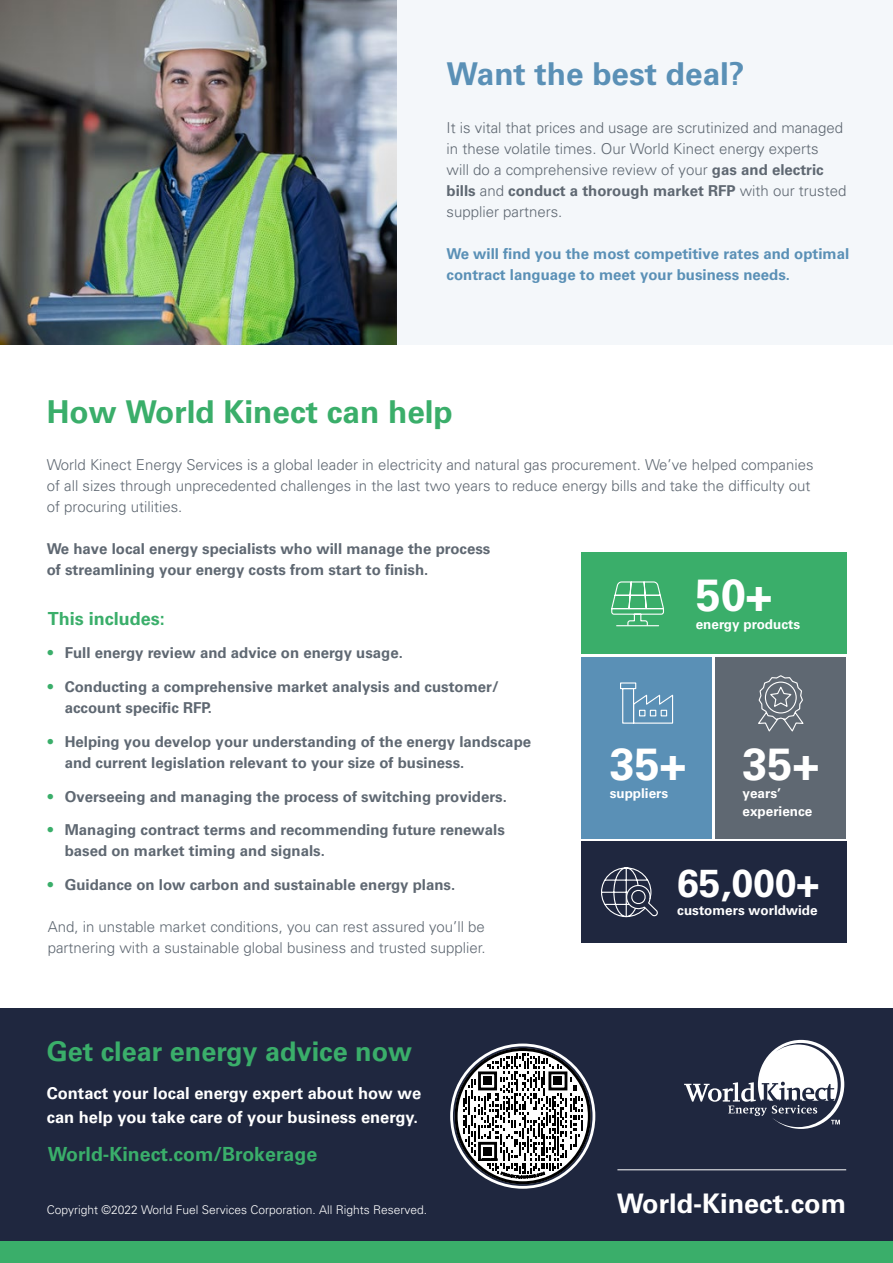
<style>
.page{position:relative;width:893px;height:1263px;background:#fff}
.page>*{position:absolute;margin:0;border:0;box-sizing:border-box;transform-origin:0 0}
.t1{font:45px "Univers LT 65 Bd";color:#fff}
.t2{font:39px "Univers LT 65 Bd";color:#fff}
.t3{font:31.5px "Univers LT 65 Bd";color:#3aae6a}
.t4{font:31.5px "Univers LT 65 Bd";color:#5a90b6}
.t5{font:27px "Univers LT 65 Bd";color:#3aae6a}
.t6{font:27px "Univers LT 65 Bd";color:#fff}
.t7{font:19.5px "Univers LT 65 Bd";color:#3aae6a}
.t8{font:18px "Univers LT 65 Bd";color:#3aae6a}
.t9{font:16.5px/24px "Univers LT 65 Bd";color:#fff}
.t10{font:15px/21px "Univers LT 65 Bd";color:#5f6872}
.t11{font:15px/21px "Univers LT 45 Lt";color:#5f6872}
.t12{font:15px/21px "Univers LT 65 Bd";color:#5a90b6}
.t13{font:13.5px/18px "Univers LT 65 Bd";color:#fff}
.t14{font:12px "Univers LT 45 Lt";color:#fff}
.s1{font-family:"Univers LT 65 Bd"}
.s2{font-family:"Univers LT 45 Lt"}
.s3{color:#3aae6a}
</style>
<div class="page">
<div style="left:0;top:0;width:893px;height:344px;background:#f4f7fa"></div>
<img style="left:0;top:0;width:397px;height:344px">
<div style="left:581px;top:841px;width:265px;height:102px;background:#1f273f"></div>
<svg style="left:601px;top:867px;width:57px;height:51px"></svg>
<div style="left:581px;top:657px;width:131px;height:181px;background:#5a90b6"></div>
<svg style="left:620px;top:682px;width:54px;height:42px"></svg>
<div style="left:715px;top:657px;width:131px;height:181px;background:#5f6872"></div>
<svg style="left:758px;top:675px;width:46px;height:57px"></svg>
<div style="left:581px;top:552px;width:265px;height:102px;background:#3aae6a"></div>
<svg style="left:611px;top:581px;width:53px;height:45px"></svg>
<hr style="left:617px;top:625px;width:42px;height:1px;background:#fff">
<div style="left:0;top:1008px;width:893px;height:234px;background:#1f273f"></div>
<hr style="left:617px;top:1169px;width:229px;height:1px;background:#fff">
<div style="left:0;top:1242px;width:893px;height:21px;background:#3aae6a"></div>
<svg style="left:684px;top:1040px;width:160px;height:89px"></svg>
<svg style="left:455px;top:1048px;width:136px;height:136px"></svg>
<div style="left:450px;top:1043px;width:145px;height:146px;border:3px solid #fff;border-radius:50%"></div>
<h3 class="t4" style="left:446px;top:55px;width:300px">Want the best deal?</h3>
<p class="t11" style="left:447px;top:117px;width:398px">It is vital that prices and usage are scrutinized and managed in these volatile times. Our World Kinect energy experts will do a comprehensive review of your <span class="s1">gas and electric</span></p>
<p class="t10" style="left:447px;top:180px;width:401px">bills <span class="s2">and</span> conduct a thorough market RFP <span class="s2">with our trusted</span></p>
<p class="t11" style="left:447px;top:201px;width:117px">supplier partners.</p>
<p class="t12" style="left:447px;top:244px;width:404px">We will find you the most competitive rates and optimal contract language to meet your business needs.</p>
<h3 class="t3" style="left:47px;top:393px;width:408px">How World Kinect can help</h3>
<p class="t11" style="left:47px;top:454px;width:768px">World Kinect Energy Services is a global leader in electricity and natural gas procurement. We’ve helped companies of all sizes through unprecedented challenges in the last two years to reduce energy bills and take the difficulty out of procuring utilities.</p>
<p class="t10" style="left:47px;top:538px;width:445px">We have local energy specialists who will manage the process of streamlining your energy costs from start to finish.</p>
<h1 class="t1" style="left:696px;top:569px;width:78px">50+</h1>
<p class="t8" style="left:48px;top:608px;width:119px">This includes:</p>
<p class="t13" style="left:696px;top:615px;width:106px">energy products</p>
<p class="t10" style="left:48px;top:643px;width:357px"><span class="s3">•</span> Full energy review and advice on energy usage.</p>
<p class="t10" style="left:65px;top:676px;width:435px;text-indent:-17px"><span class="s3">•</span> Conducting a comprehensive market analysis and customer/ account specific RFP.</p>
<p class="t10" style="left:65px;top:731px;width:468px;text-indent:-17px"><span class="s3">•</span> Helping you develop your understanding of the energy landscape and current legislation relevant to your size of business.</p>
<p class="t10" style="left:48px;top:786px;width:461px"><span class="s3">•</span> Overseeing and managing the process of switching providers.</p>
<p class="t10" style="left:65px;top:820px;width:442px;text-indent:-17px"><span class="s3">•</span> Managing contract terms and recommending future renewals based on market timing and signals.</p>
<p class="t10" style="left:48px;top:874px;width:409px"><span class="s3">•</span> Guidance on low carbon and sustainable energy plans.</p>
<p class="t11" style="left:48px;top:916px;width:439px">And, in unstable market conditions, you can rest assured you’ll be partnering with a sustainable global business and trusted supplier.</p>
<h3 class="t5" style="left:47px;top:1036px;width:367px">Get clear energy advice now</h3>
<p class="t9" style="left:47px;top:1081px;width:376px">Contact your local energy expert about how we can help you take care of your business energy.</p>
<h3 class="t7" style="left:48px;top:1143px;width:271px">World-Kinect.com/Brokerage</h3>
<p class="t14" style="left:47px;top:1202px;width:382px">Copyright ©2022 World Fuel Services Corporation. All Rights Reserved.</p>
<h1 class="t1" style="left:610px;top:737px;width:78px">35+</h1>
<p class="t13" style="left:610px;top:784px;width:60px">suppliers</p>
<h1 class="t1" style="left:743px;top:737px;width:78px">35+</h1>
<p class="t13" style="left:743px;top:784px;width:71px">years’ experience</p>
<h2 class="t2" style="left:677px;top:861px;width:144px">65,000+</h2>
<p class="t13" style="left:677px;top:901px;width:142px">customers worldwide</p>
<h3 class="t6" style="left:617px;top:1187px;width:231px">World-Kinect.com</h3>
</div>
